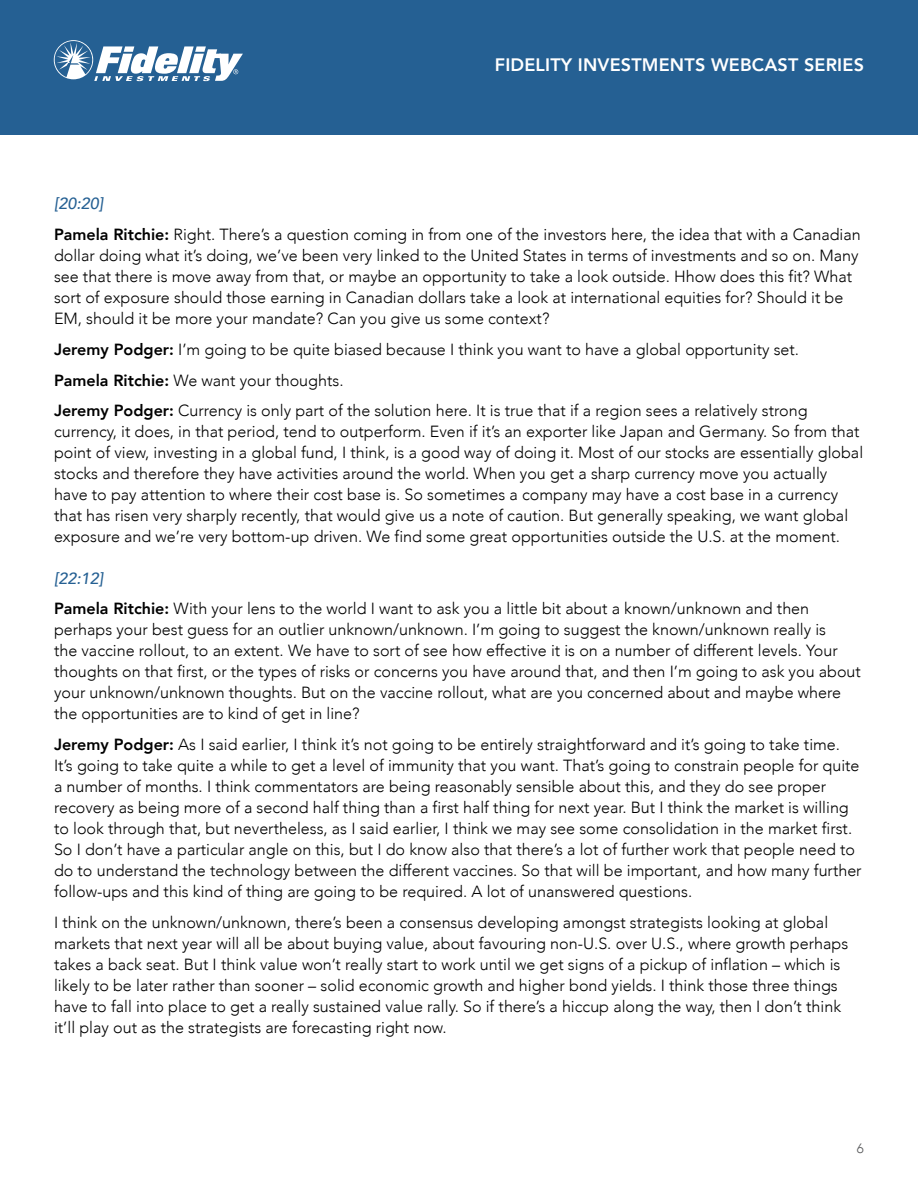
<style>
.page{position:relative;width:918px;height:1188px;background:#fff}
.page>*{position:absolute;margin:0;border:0;box-sizing:border-box;transform-origin:0 0}
.t1{font:800 18px "Avenir";letter-spacing:.01em;color:#fff}
.t2{font:300 16.2px/21px "Avenir";color:#000}
.t3{font:300 13.5px "Avenir";color:#58595b}
.s1{font-weight:500;font-style:italic;color:#256093}
.s2{font-weight:800}
</style>
<div class="page">
<div style="left:0;top:0;width:918px;height:135px;background:#256093"></div>
<svg style="left:54px;top:40px;width:189px;height:41px"></svg>
<p class="t1" style="left:495px;top:50px;width:371px">FIDELITY INVESTMENTS WEBCAST SERIES</p>
<p class="t2" style="left:54px;top:189px;width:808px;line-height:30.8px"><span class="s1">[20:20]<br></span><span class="s2">Pamela Ritchie:</span> Right. There’s a question coming in from one of the investors here, the idea that with a Canadian</p>
<p class="t2" style="left:54px;top:245px;width:806px">dollar doing what it’s doing, we’ve been very linked to the United States in terms of investments and so on. Many see that there is move away from that, or maybe an opportunity to take a look outside. Hhow does this fit? What sort of exposure should those earning in Canadian dollars take a look at international equities for? Should it be EM, should it be more your mandate? Can you give us some context?</p>
<p class="t2" style="left:54px;top:334px;width:755px;line-height:30.8px"><span class="s2">Jeremy Podger:</span> I’m going to be quite biased because I think you want to have a global opportunity set.<br><span class="s2">Pamela Ritchie:</span> We want your thoughts.<br><span class="s2">Jeremy Podger:</span> Currency is only part of the solution here. It is true that if a region sees a relatively strong</p>
<p class="t2" style="left:54px;top:421px;width:811px">currency, it does, in that period, tend to outperform. Even if it’s an exporter like Japan and Germany. So from that point of view, investing in a global fund, I think, is a good way of doing it. Most of our stocks are essentially global stocks and therefore they have activities around the world. When you get a sharp currency move you actually have to pay attention to where their cost base is. So sometimes a company may have a cost base in a currency that has risen very sharply recently, that would give us a note of caution. But generally speaking, we want global exposure and we’re very bottom-up driven. We find some great opportunities outside the U.S. at the moment.</p>
<p class="t2" style="left:54px;top:563px;width:757px;line-height:30.8px"><span class="s1">[22:12]<br></span><span class="s2">Pamela Ritchie:</span> With your lens to the world I want to ask you a little bit about a known/unknown and then</p>
<p class="t2" style="left:54px;top:619px;width:808px">perhaps your best guess for an outlier unknown/unknown. I’m going to suggest the known/unknown really is<br>the vaccine rollout, to an extent. We have to sort of see how effective it is on a number of different levels. Your thoughts on that first, or the types of risks or concerns you have around that, and then I’m going to ask you about your unknown/unknown thoughts. But on the vaccine rollout, what are you concerned about and maybe where the opportunities are to kind of get in line?</p>
<p class="t2" style="left:54px;top:734px;width:809px"><span class="s2">Jeremy Podger:</span> As I said earlier, I think it’s not going to be entirely straightforward and it’s going to take time.<br>It’s going to take quite a while to get a level of immunity that you want. That’s going to constrain people for quite a number of months. I think commentators are being reasonably sensible about this, and they do see proper recovery as being more of a second half thing than a first half thing for next year. But I think the market is willing to look through that, but nevertheless, as I said earlier, I think we may see some consolidation in the market first.<br>So I don’t have a particular angle on this, but I do know also that there’s a lot of further work that people need to do to understand the technology between the different vaccines. So that will be important, and how many further follow-ups and this kind of thing are going to be required. A lot of unanswered questions.</p>
<p class="t2" style="left:54px;top:912px;width:796px">I think on the unknown/unknown, there’s been a consensus developing amongst strategists looking at global markets that next year will all be about buying value, about favouring non-U.S. over U.S., where growth perhaps takes a back seat. But I think value won’t really start to work until we get signs of a pickup of inflation – which is likely to be later rather than sooner – solid economic growth and higher bond yields. I think those three things have to fall into place to get a really sustained value rally. So if there’s a hiccup along the way, then I don’t think it’ll play out as the strategists are forecasting right now.</p>
<p class="t3" style="left:857px;top:1140px;width:9px">6</p>
</div>
